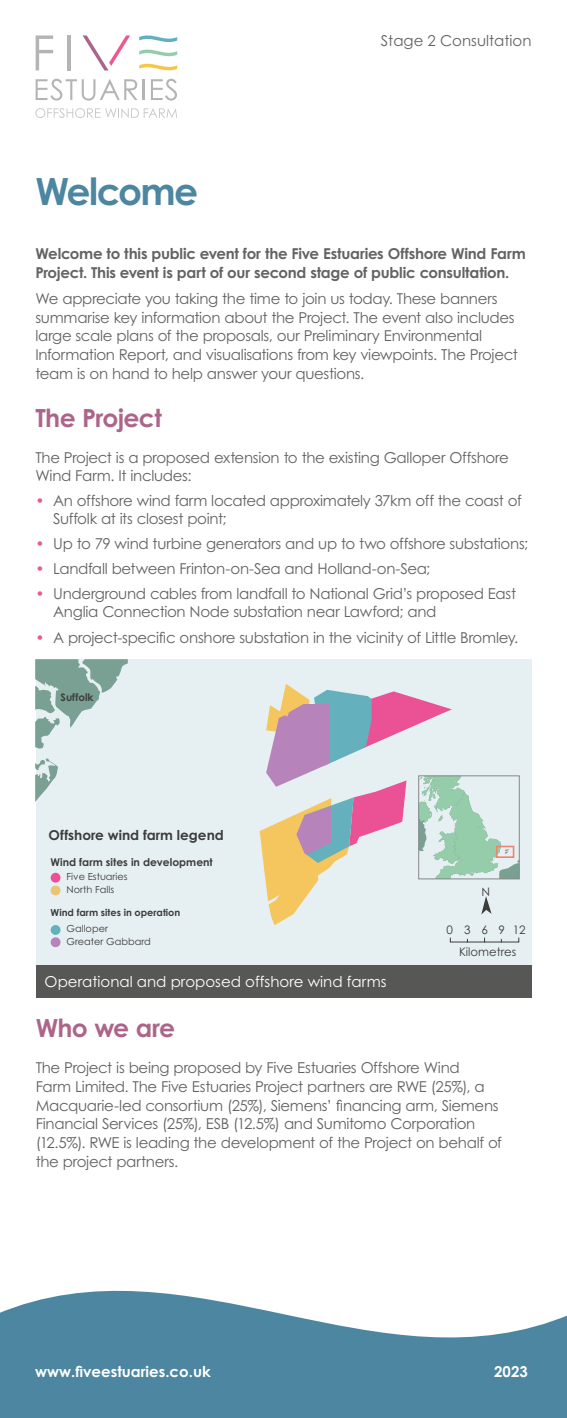
<style>
.page{position:relative;width:567px;height:1418px;background:#fff}
.page>*{position:absolute;margin:0;border:0;box-sizing:border-box;transform-origin:0 0}
.H2_Section_heading{font:700 37.5px "Century Gothic Std";letter-spacing:-.04em;color:#4d86a0}
.H2_Section_heading-2{font:700 25px "Century Gothic Std";letter-spacing:-.025em;color:#ac658a}
.t1{font:15px/18.8px "Century Gothic Std";letter-spacing:-.02em;color:#646363}
.t2{font:700 15px/18.8px "Century Gothic Std";letter-spacing:-.015em;color:#646363}
.t3{font:15px "Century Gothic Std";color:#fff}
.t4{font:700 15px "Century Gothic Std";color:#fff}
.t5{font:15px "Century Gothic Std";color:#646363}
.t6{font:700 13.62px "Century Gothic Std";color:#3c3c3b}
.t7{font:11.7px/22.4px "Century Gothic Std";color:#3c3c3b}
.t8{font:700 10.72px "Century Gothic Std";color:#3c3c3b}
.t9{font:700 10.4px "Century Gothic Std";color:#3c3c3b}
.t10{font:9.75px "Century Gothic Std";color:#3c3c3b}
.t11{font:700 9.75px "Century Gothic Std";color:#3c3c3b}
.s1{color:#eb598e}
</style>
<div class="page">
<svg style="left:35px;top:108px;width:142px;height:10px"></svg>
<svg style="left:36px;top:35px;width:141px;height:66px"></svg>
<svg style="left:0;top:1290px;width:567px;height:49px"></svg>
<div style="left:0;top:1339px;width:567px;height:78px;background:#4d86a0"></div>
<div style="left:36px;top:964px;width:495px;height:34px;background:#575756"></div>
<div style="left:36px;top:659px;width:495px;height:306px;background:#e6f0f3"></div>
<svg style="left:36px;top:659px;width:92px;height:90px"></svg>
<svg style="left:36px;top:758px;width:22px;height:43px"></svg>
<div style="left:51px;top:872px;width:10px;height:10px;background:#ea5295;border-radius:50%"></div>
<div style="left:51px;top:885px;width:10px;height:10px;background:#eac470;border-radius:50%"></div>
<div style="left:51px;top:925px;width:10px;height:9px;background:#64b1bd;border-radius:50%"></div>
<div style="left:51px;top:937px;width:10px;height:10px;background:#b684ba;border-radius:50%"></div>
<svg style="left:260px;top:684px;width:259px;height:241px"></svg>
<div style="left:418px;top:775px;width:102px;height:104px;border:1px solid #878787"></div>
<h2 class="H2_Section_heading" style="left:35px;top:168px;width:164px">Welcome</h2>
<p class="t5" style="left:381px;top:32px;width:152px">Stage 2 Consultation</p>
<p class="t2" style="left:35px;top:244px;width:492px">Welcome to this public event for the Five Estuaries Offshore Wind Farm<br>Project. This event is part of our second stage of public consultation.</p>
<p class="t1" style="left:35px;top:289px;width:484px">We appreciate you taking the time to join us today. These banners summarise key information about the Project. The event also includes large scale plans of the proposals, our Preliminary Environmental Information Report, and visualisations from key viewpoints. The Project team is on hand to help answer your questions.</p>
<h2 class="H2_Section_heading-2" style="left:35px;top:402px;width:128px">The Project</h2>
<p class="t1" style="left:35px;top:448px;width:475px;line-height:18px">The Project is a proposed extension to the existing Galloper Offshore<br>Wind Farm. It includes:</p>
<p class="t1" style="left:53px;top:491px;width:470px;line-height:18px;text-indent:-18px"><span class="s1">•</span> An offshore wind farm located approximately 37km off the coast of<br>Suffolk at its closest point;</p>
<p class="t1" style="left:35px;top:534px;width:494px"><span class="s1">•</span> Up to 79 wind turbine generators and up to two offshore substations;</p>
<p class="t1" style="left:35px;top:559px;width:396px"><span class="s1">•</span> Landfall between Frinton-on-Sea and Holland-on-Sea;</p>
<p class="t1" style="left:53px;top:585px;width:464px;line-height:18px;text-indent:-18px"><span class="s1">•</span> Underground cables from landfall to National Grid’s proposed East<br>Anglia Connection Node substation near Lawford; and</p>
<p class="t1" style="left:35px;top:627px;width:484px"><span class="s1">•</span> A project-specific onshore substation in the vicinity of Little Bromley.</p>
<p class="t9" style="left:61px;top:690px;width:35px">Suffolk</p>
<p class="t6" style="left:49px;top:826px;width:177px">Offshore wind farm legend</p>
<p class="t8" style="left:51px;top:856px;width:164px">Wind farm sites in development</p>
<p class="t11" style="left:51px;top:906px;width:131px">Wind farm sites in operation</p>
<p class="t10" style="left:67px;top:870px;width:62px">Five Estuaries</p>
<p class="t10" style="left:67px;top:883px;width:49px">North Falls</p>
<p class="t10" style="left:67px;top:923px;width:43px">Galloper</p>
<p class="t10" style="left:67px;top:935px;width:86px">Greater Gabbard</p>
<p class="t7" style="left:481px;top:880px;width:10px">N</p>
<p class="t7" style="left:459px;top:918px;width:59px;text-indent:-12px">0369<br>Kilometres</p>
<p class="t7" style="left:513px;top:918px;width:14px">12</p>
<p class="t3" style="left:45px;top:971px;width:343px">Operational and proposed offshore wind farms</p>
<p class="H2_Section_heading-2" style="left:36px;top:1011px;width:141px">Who we are</p>
<p class="t1" style="left:36px;top:1058px;width:468px">The Project is being proposed by Five Estuaries Offshore Wind<br>Farm Limited. The Five Estuaries Project partners are RWE (25%), a Macquarie-led consortium (25%), Siemens’ financing arm, Siemens Financial Services (25%), ESB (12.5%) and Sumitomo Corporation (12.5%). RWE is leading the development of the Project on behalf of the project partners.</p>
<p class="t4" style="left:35px;top:1361px;width:177px">www.fiveestuaries.co.uk</p>
<p class="t4" style="left:494px;top:1361px;width:35px">2023</p>
</div>
